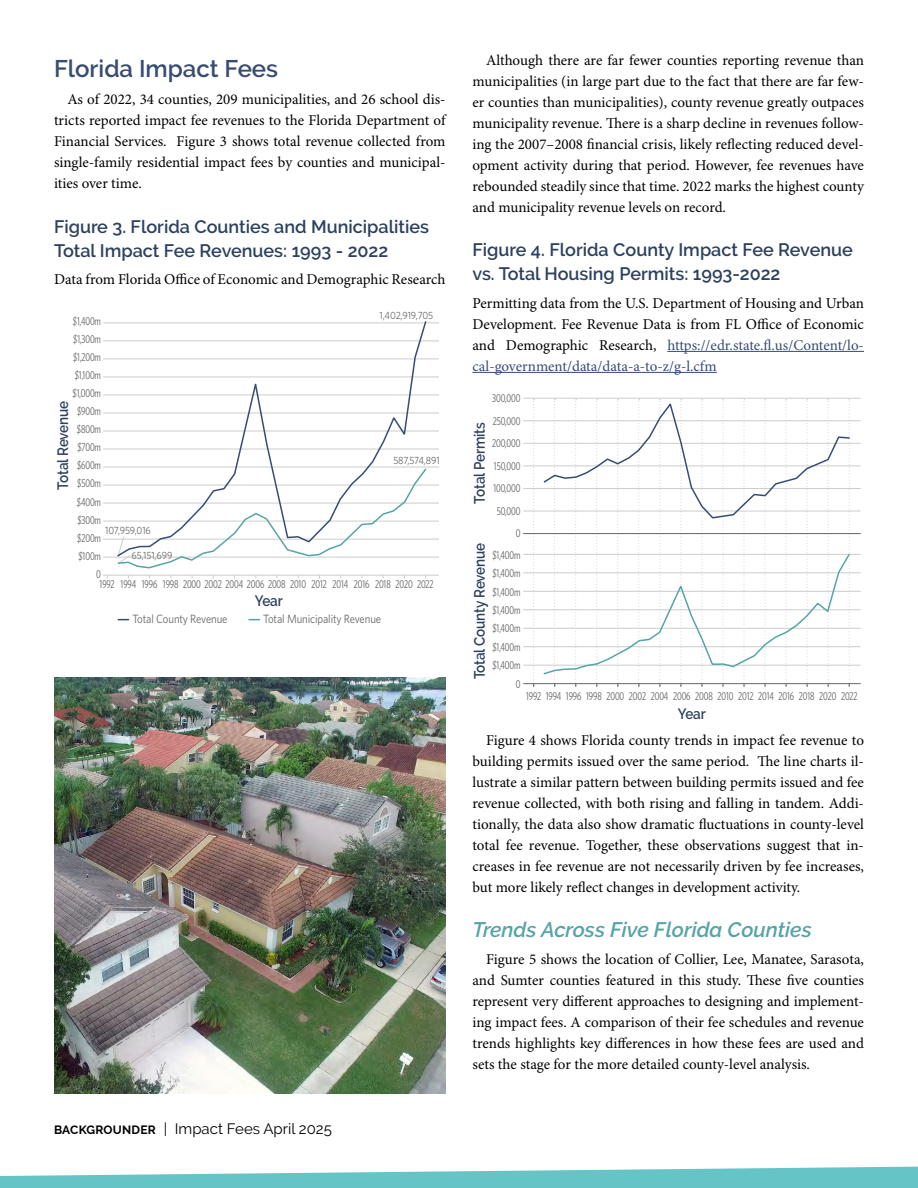
<style>
.page{position:relative;width:918px;height:1188px;background:#fff}
.page>*{position:absolute;margin:0;border:0;box-sizing:border-box;transform-origin:0 0}
.Section_Header{font:600 24px "Raleway";color:#364c72}
.Subsection_Header{font:italic 600 21px "Raleway";color:#56a4a5}
.t1{font:600 18px/24px "Raleway";color:#2d405f}
.Body_Copy{font:15px/21px "Minion Pro";color:#000;text-align:justify}
.t2{font:600 15px "Raleway";letter-spacing:-.01em;color:#2d405f;scale:.9 1}
.t3{font:15px "Raleway";color:#000}
.t4{font:12px "Whitney";letter-spacing:-.01em;color:#666;scale:.9 1}
.t5{font:11.25px/18.3px "Whitney Condensed";letter-spacing:-.01em;color:#666;text-align:justify;scale:.9 1}
.t6{font:10.5px "Whitney";letter-spacing:-.01em;color:#666;scale:.9 1}
.s1{font-weight:700;font-size:12px}
.s2{color:#364c72}
</style>
<div class="page">
<hr style="left:103px;top:575px;width:336px;height:1px;background:#ccc">
<hr style="left:103px;top:557px;width:336px;height:1px;background:#ccc">
<hr style="left:103px;top:539px;width:336px;height:1px;background:#ccc">
<hr style="left:103px;top:521px;width:336px;height:1px;background:#ccc">
<hr style="left:103px;top:503px;width:336px;height:1px;background:#ccc">
<hr style="left:103px;top:485px;width:336px;height:1px;background:#ccc">
<hr style="left:103px;top:467px;width:336px;height:1px;background:#ccc">
<hr style="left:103px;top:449px;width:336px;height:1px;background:#ccc">
<hr style="left:103px;top:431px;width:336px;height:1px;background:#ccc">
<hr style="left:103px;top:413px;width:336px;height:1px;background:#ccc">
<hr style="left:103px;top:395px;width:336px;height:1px;background:#ccc">
<hr style="left:103px;top:377px;width:336px;height:1px;background:#ccc">
<hr style="left:103px;top:359px;width:336px;height:1px;background:#ccc">
<hr style="left:103px;top:341px;width:336px;height:1px;background:#ccc">
<hr style="left:103px;top:322px;width:336px;height:1px;background:#ccc">
<svg style="left:116px;top:321px;width:312px;height:237px"></svg>
<svg style="left:117px;top:467px;width:311px;height:102px"></svg>
<hr style="left:667px;top:351px;width:197px;height:1px;background:#364c72">
<hr style="left:472px;top:372px;width:245px;height:1px;background:#364c72">
<svg style="left:533px;top:399px;width:2px;height:288px"></svg>
<hr style="left:523px;top:533px;width:338px;height:1px;background:#666">
<hr style="left:523px;top:511px;width:338px;height:1px;background:#ccc">
<hr style="left:523px;top:488px;width:338px;height:1px;background:#ccc">
<hr style="left:523px;top:466px;width:338px;height:1px;background:#ccc">
<hr style="left:523px;top:443px;width:338px;height:1px;background:#ccc">
<hr style="left:523px;top:420px;width:338px;height:1px;background:#ccc">
<hr style="left:523px;top:398px;width:338px;height:1px;background:#ccc">
<hr style="left:523px;top:683px;width:338px;height:1px;background:#666">
<hr style="left:523px;top:665px;width:338px;height:1px;background:#ccc">
<hr style="left:523px;top:646px;width:338px;height:1px;background:#ccc">
<hr style="left:523px;top:628px;width:338px;height:1px;background:#ccc">
<hr style="left:523px;top:609px;width:338px;height:1px;background:#ccc">
<hr style="left:523px;top:591px;width:338px;height:1px;background:#ccc">
<hr style="left:523px;top:572px;width:338px;height:1px;background:#ccc">
<hr style="left:523px;top:554px;width:338px;height:1px;background:#ccc">
<svg style="left:542px;top:399px;width:309px;height:288px"></svg>
<img style="left:54px;top:677px;width:392px;height:417px">
<svg style="left:0;top:1166px;width:918px;height:22px"></svg>
<p class="Section_Header" style="left:54px;top:54px;width:226px">Florida Impact Fees</p>
<p class="Body_Copy" style="left:54px;top:90px;width:393px;text-indent:14px">As of 2022, 34 counties, 209 municipalities, and 26 school dis&shy;tricts reported impact fee revenues to the Florida Department of Financial Services. Figure 3 shows total revenue collected from single-family residential impact fees by counties and municipal&shy;ities over time.</p>
<h3 class="t1" style="left:54px;top:214px;width:377px">Figure 3. Florida Counties and Municipalities<br>Total Impact Fee Revenues: 1993 - 2022</h3>
<p class="Body_Copy" style="left:54px;top:270px;width:393px">Data from Florida Office of Economic and Demographic Research</p>
<p class="t5" style="left:73px;top:312px;width:33px">$1,400m</p>
<p class="t5" style="left:73px;top:330px;width:32px">$1,300m</p>
<p class="t5" style="left:73px;top:348px;width:33px">$1,200m</p>
<p class="t5" style="left:75px;top:366px;width:31px">$1,100m</p>
<p class="t5" style="left:73px;top:384px;width:33px">$1,000m</p>
<p class="t2" style="left:54px;top:490px;width:100px;rotate:-90deg">Total Revenue</p>
<p class="t5" style="left:77px;top:402px;width:28px">$900m</p>
<p class="t5" style="left:77px;top:420px;width:28px">$800m</p>
<p class="t5" style="left:77px;top:438px;width:28px">$700m</p>
<p class="t5" style="left:77px;top:456px;width:28px">$600m</p>
<p class="t5" style="left:77px;top:474px;width:28px">$500m</p>
<p class="t5" style="left:77px;top:492px;width:28px">$400m</p>
<p class="t5" style="left:77px;top:510px;width:28px">$300m</p>
<p class="t6" style="left:105px;top:523px;width:52px">107,959,016</p>
<p class="t5" style="left:77px;top:528px;width:28px">$200m</p>
<p class="t5" style="left:78px;top:546px;width:26px">$100m</p>
<p class="t5" style="left:96px;top:564px;width:7px">0</p>
<p class="t6" style="left:132px;top:549px;width:47px">65,151,699</p>
<p class="t6" style="left:380px;top:308px;width:61px">1,402,919,705</p>
<p class="t6" style="left:393px;top:454px;width:53px">587,574,891</p>
<p class="t5" style="left:100px;top:575px;width:373px">1992 1994 1996 1998 2000 2002 2004 2006 2008 2010 2012 2014 2016 2018 2020 2022</p>
<p class="t2" style="left:255px;top:592px;width:33px">Year</p>
<p class="t4" style="left:132px;top:611px;width:107px">Total County Revenue</p>
<p class="t4" style="left:263px;top:611px;width:133px">Total Municipality Revenue</p>
<p class="t3" style="left:54px;top:1120px;width:279px"><span class="s1">BACKGROUNDER</span> | Impact Fees April 2025</p>
<p class="Body_Copy" style="left:472px;top:50px;width:393px;text-indent:14px">Although there are far fewer counties reporting revenue than municipalities (in large part due to the fact that there are far few&shy;er counties than municipalities), county revenue greatly outpaces municipality revenue. There is a sharp decline in revenues follow&shy;ing the 2007–2008 financial crisis, likely reflecting reduced devel&shy;opment activity during that period. However, fee revenues have rebounded steadily since that time. 2022 marks the highest county and municipality revenue levels on record.</p>
<h3 class="t1" style="left:472px;top:238px;width:382px">Figure 4. Florida County Impact Fee Revenue vs. Total Housing Permits: 1993-2022</h3>
<p class="Body_Copy" style="left:472px;top:293px;width:393px">Permitting data from the U.S. Department of Housing and Urban Development. Fee Revenue Data is from FL Office of Economic and Demographic Research, <span class="s2">https://edr.state.fl.us/Content/lo&shy;cal-government/data/data-a-to-z/g-l.cfm</span></p>
<p class="t5" style="left:492px;top:387px;width:33px;line-height:22.5px">300,000<br>250,000<br>200,000<br>150,000<br>100,000</p>
<p class="t2" style="left:471px;top:504px;width:92px;rotate:-90deg">Total Permits</p>
<p class="t2" style="left:471px;top:679px;width:153px;rotate:-90deg">Total County Revenue</p>
<p class="t5" style="left:497px;top:501px;width:28px">50,000</p>
<p class="t5" style="left:492px;top:546px;width:33px">$1,400m $1,400m $1,400m $1,400m $1,400m $1,400m $1,400m</p>
<p class="t5" style="left:516px;top:524px;width:7px">0</p>
<p class="t5" style="left:516px;top:674px;width:7px">0</p>
<p class="t5" style="left:526px;top:686px;width:370px">1992 1994 1996 1998 2000 2002 2004 2006 2008 2010 2012 2014 2016 2018 2020 2022</p>
<p class="t2" style="left:678px;top:705px;width:33px">Year</p>
<p class="Body_Copy" style="left:472px;top:731px;width:393px;text-indent:14px">Figure 4 shows Florida county trends in impact fee revenue to building permits issued over the same period. The line charts il&shy;lustrate a similar pattern between building permits issued and fee revenue collected, with both rising and falling in tandem. Addi&shy;tionally, the data also show dramatic fluctuations in county-level total fee revenue. Together, these observations suggest that in&shy;creases in fee revenue are not necessarily driven by fee increases, but more likely reflect changes in development activity.</p>
<p class="Subsection_Header" style="left:472px;top:917px;width:341px">Trends Across Five Florida Counties</p>
<p class="Body_Copy" style="left:472px;top:950px;width:393px;text-indent:14px">Figure 5 shows the location of Collier, Lee, Manatee, Sarasota, and Sumter counties featured in this study. These five counties represent very different approaches to designing and implement&shy;ing impact fees. A comparison of their fee schedules and revenue trends highlights key differences in how these fees are used and sets the stage for the more detailed county-level analysis.</p>
</div>
